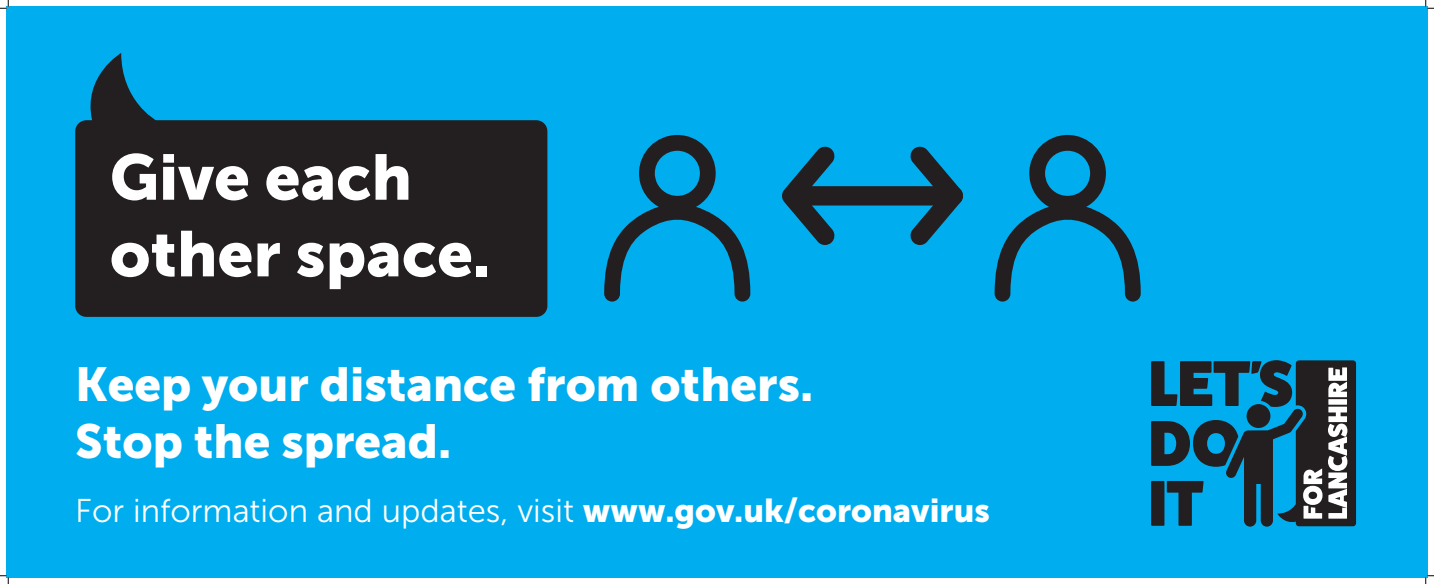
<style>
.page{position:relative;width:1434px;height:584px;background:#fff}
.page>*{position:absolute;margin:0;border:0;box-sizing:border-box;transform-origin:0 0}
.t1{font:63.8px/76.6px "Museo Sans 900";color:#fff}
.t2{font:47.5px/57px "Museo Sans 900";color:#fff}
.t3{font:32.85px "Museo Sans 300";color:#fff}
.s1{font-family:"Museo Sans 900"}
</style>
<div class="page">
<div style="left:6px;top:6px;width:1422px;height:571px;background:#00aeef"></div>
<svg style="left:75px;top:53px;width:472px;height:264px;fill:#231f20"></svg>
<svg style="left:994px;top:135px;width:147px;height:166px"></svg>
<svg style="left:604px;top:135px;width:146px;height:166px"></svg>
<svg style="left:782px;top:146px;width:181px;height:99px"></svg>
<svg style="left:1151px;top:360px;width:205px;height:166px"></svg>
<svg style="left:0;top:0;width:9px;height:9px"></svg>
<svg style="left:0;top:575px;width:9px;height:8px"></svg>
<svg style="left:1425px;top:0;width:9px;height:9px"></svg>
<svg style="left:1425px;top:575px;width:9px;height:8px"></svg>
<h1 class="t1" style="left:110px;top:139px;width:382px">Give each other space.</h1>
<h2 class="t2" style="left:75px;top:355px;width:740px">Keep your distance from others.<br>Stop the spread.</h2>
<p class="t3" style="left:75px;top:492px;width:916px">For information and updates, visit <span class="s1">www.gov.uk/coronavirus</span></p>
</div>
